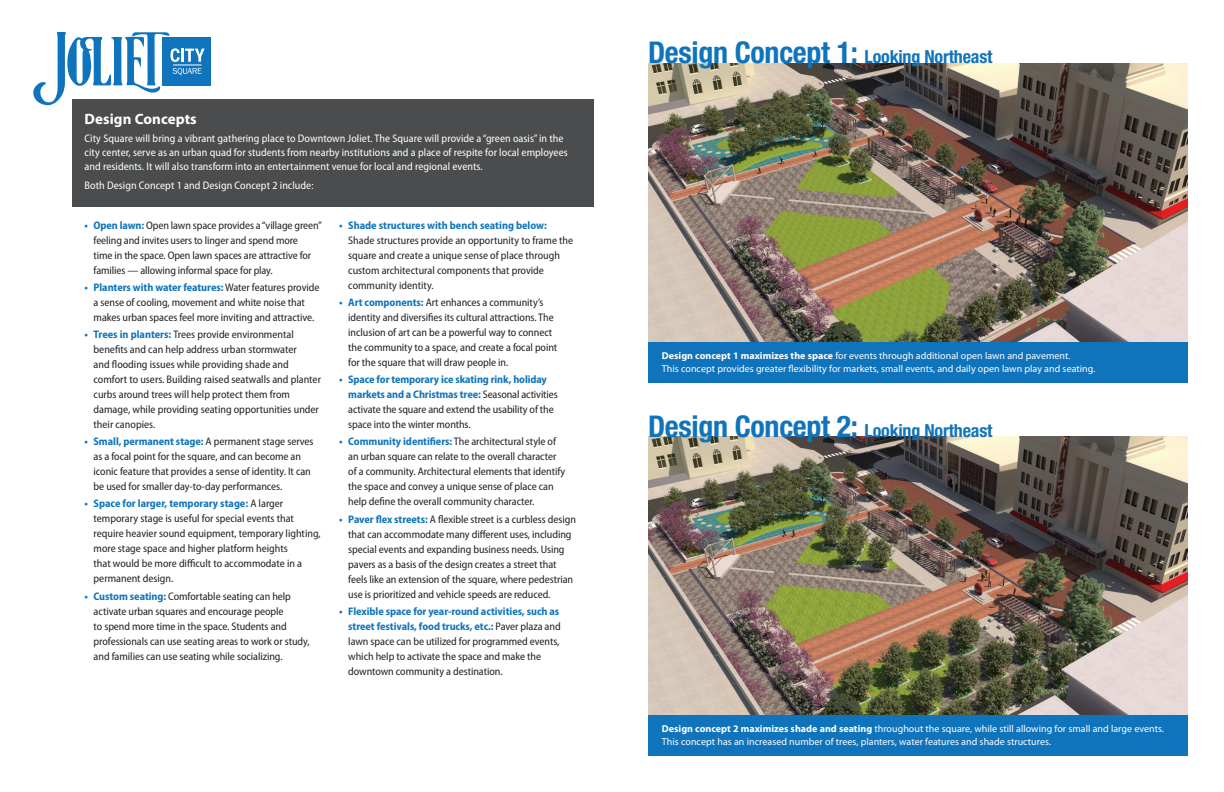
<style>
.page{position:relative;width:1224px;height:792px;background:#fff}
.page>*{position:absolute;margin:0;border:0;box-sizing:border-box;transform-origin:0 0}
.t1{font:700 condensed 18px "Helvetica Neue LT Std";letter-spacing:-.01em;color:#1074bc}
.t2{font:700 15px "Myriad Pro";letter-spacing:.005em;color:#fff}
.t3{font:semi-condensed 11px/15px "Myriad Pro";letter-spacing:-.005em;color:#231f20}
.t4{font:semi-condensed 11px/14px "Myriad Pro";letter-spacing:.005em;color:#fff}
.t5{font:700 semi-condensed 11px "Myriad Pro";color:#1074bc}
.t6{font:10px/13px "Myriad Pro";letter-spacing:.005em;color:#fff}
.s1{font-weight:700;color:#1074bc}
.s2{font-size:30px}
.s3{font-weight:700}
</style>
<div class="page">
<div style="left:72px;top:99px;width:522px;height:108px;background:#4b4c4d"></div>
<img style="left:648px;top:63px;width:539px;height:279px">
<img style="left:648px;top:436px;width:539px;height:280px">
<div style="left:648px;top:342px;width:540px;height:40px;background:#1074bc"></div>
<div style="left:648px;top:716px;width:540px;height:40px;background:#1074bc"></div>
<div style="left:162px;top:37px;width:49px;height:48px;background:#1074bc"></div>
<svg style="left:33px;top:32px;width:172px;height:73px"></svg>
<h2 class="t2" style="left:85px;top:109px;width:114px">Design Concepts</h2>
<p class="t4" style="left:85px;top:131px;width:485px">City Square will bring a vibrant gathering place to Downtown Joliet. The Square will provide a “green oasis” in the city center, serve as an urban quad for students from nearby institutions and a place of respite for local employees and residents. It will also transform into an entertainment venue for local and regional events.</p>
<p class="t4" style="left:85px;top:178px;width:231px">Both Design Concept 1 and Design Concept 2 include:</p>
<p class="t3" style="left:94px;top:217px;width:230px;text-indent:-9px"><span class="s1">• Open lawn:</span> Open lawn space provides a “village green” feeling and invites users to linger and spend more<br>time in the space. Open lawn spaces are attractive for families — allowing informal space for play.</p>
<p class="t3" style="left:85px;top:280px;width:236px;text-align:center"><span class="s1">• Planters with water features:</span> Water features provide a sense of cooling, movement and white noise that makes urban spaces feel more inviting and attractive.</p>
<p class="t3" style="left:94px;top:327px;width:229px;text-indent:-9px"><span class="s1">• Trees in planters:</span> Trees provide environmental benefits and can help address urban stormwater<br>and flooding issues while providing shade and comfort to users. Building raised seatwalls and planter curbs around trees will help protect them from damage, while providing seating opportunities under their canopies.</p>
<p class="t3" style="left:94px;top:434px;width:221px;text-indent:-9px"><span class="s1">• Small, permanent stage:</span> A permanent stage serves as a focal point for the square, and can become an iconic feature that provides a sense of identity. It can be used for smaller day-to-day performances.</p>
<p class="t3" style="left:94px;top:496px;width:229px;text-indent:-9px"><span class="s1">• Space for larger, temporary stage:</span> A larger temporary stage is useful for special events that require heavier sound equipment, temporary lighting, more stage space and higher platform heights<br>that would be more difficult to accommodate in a permanent design.</p>
<p class="t3" style="left:94px;top:588px;width:218px;text-indent:-9px"><span class="s1">• Custom seating:</span> Comfortable seating can help activate urban squares and encourage people<br>to spend more time in the space. Students and professionals can use seating areas to work or study, and families can use seating while socializing.</p>
<p class="t5" style="left:339px;top:218px;width:209px">• Shade structures with bench seating below:</p>
<p class="t3" style="left:348px;top:233px;width:227px">Shade structures provide an opportunity to frame the square and create a unique sense of place through custom architectural components that provide community identity.</p>
<p class="t3" style="left:348px;top:295px;width:211px;text-indent:-9px"><span class="s1">• Art components:</span> Art enhances a community’s identity and diversifies its cultural attractions. The inclusion of art can be a powerful way to connect the community to a space, and create a focal point for the square that will draw people in.</p>
<p class="t3" style="left:348px;top:372px;width:211px;text-indent:-9px"><span class="s1">• Space for temporary ice skating rink, holiday markets and a Christmas tree:</span> Seasonal activities activate the square and extend the usability of the space into the winter months.</p>
<p class="t3" style="left:348px;top:434px;width:218px;text-indent:-9px"><span class="s1">• Community identifiers:</span> The architectural style of an urban square can relate to the overall character of a community. Architectural elements that identify the space and convey a unique sense of place can help define the overall community character.</p>
<p class="t3" style="left:348px;top:511px;width:229px;text-indent:-9px"><span class="s1">• Paver flex streets:</span> A flexible street is a curbless design that can accommodate many different uses, including special events and expanding business needs. Using pavers as a basis of the design creates a street that feels like an extension of the square, where pedestrian use is prioritized and vehicle speeds are reduced.</p>
<p class="t3" style="left:348px;top:603px;width:214px;text-indent:-9px"><span class="s1">• Flexible space for year-round activities, such as street festivals, food trucks, etc.:</span> Paver plaza and lawn space can be utilized for programmed events, which help to activate the space and make the downtown community a destination.</p>
<h1 class="t1" style="left:648px;top:46px;width:346px"><span class="s2">Design Concept 1:</span> Looking Northeast</h1>
<p class="t6" style="left:662px;top:348px;width:435px"><span class="s3">Design concept 1 maximizes the space</span> for events through additional open lawn and pavement.<br>This concept provides greater flexibility for markets, small events, and daily open lawn play and seating.</p>
<h1 class="t1" style="left:648px;top:420px;width:346px"><span class="s2">Design Concept 2:</span> Looking Northeast</h1>
<p class="t6" style="left:662px;top:722px;width:504px"><span class="s3">Design concept 2 maximizes shade and seating</span> throughout the square, while still allowing for small and large events.<br>This concept has an increased number of trees, planters, water features and shade structures.</p>
</div>
